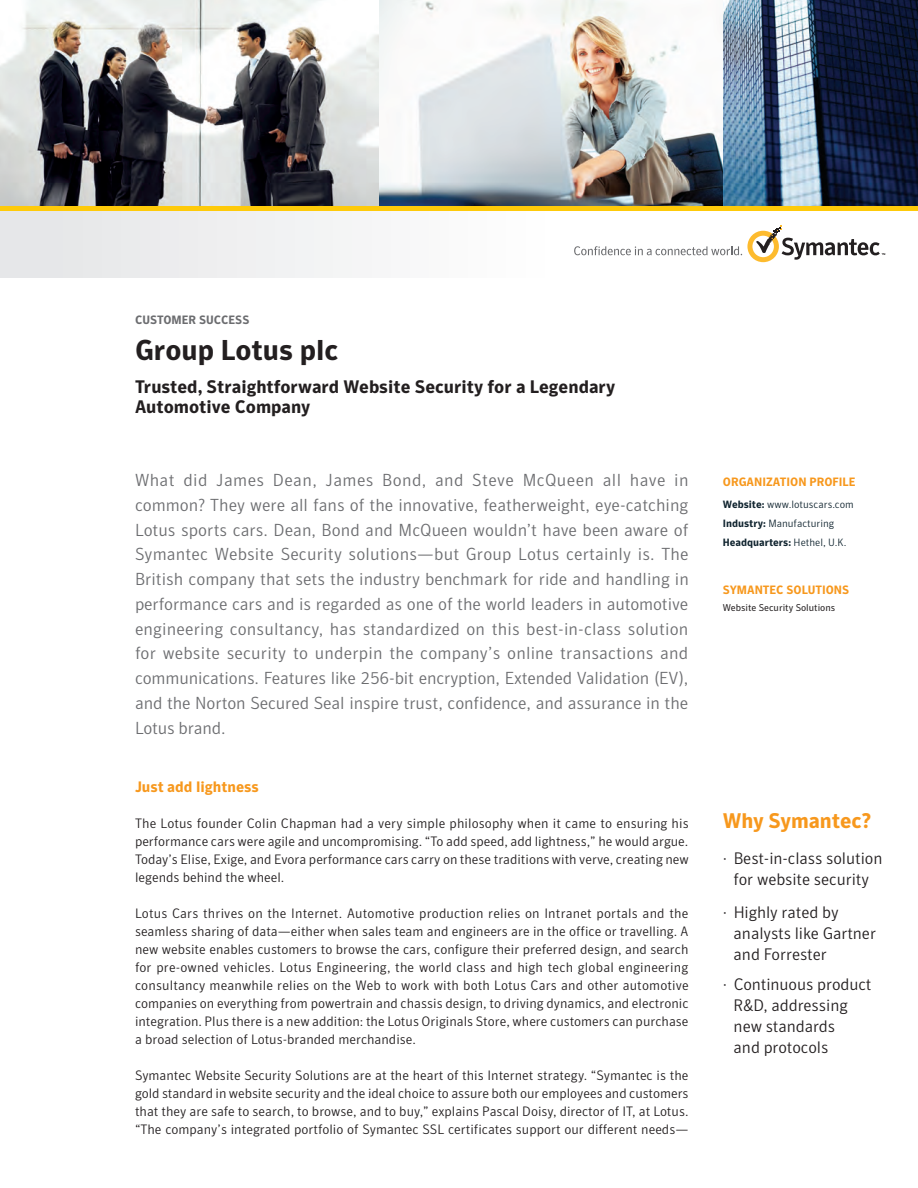
<style>
.page{position:relative;width:918px;height:1188px;background:#fff}
.page>*{position:absolute;margin:0;border:0;box-sizing:border-box;transform-origin:0 0}
.t1{font:700 28.5px "Symantec Sans";color:#231f20}
.Why_Symantec_-_Heade{font:700 21px "Symantec Sans";letter-spacing:-.005em;color:#f7981d}
.Title_Subhead{font:700 18px/19.8px "Symantec Sans";color:#231f20}
.Summary{font:300 17.25px/24.8px "Symantec Sans";letter-spacing:-.005em;color:#6c6d70;text-align:justify}
.Why_Symantec_-_Bulle{font:300 16.5px/21px "Symantec Sans";letter-spacing:-.005em;color:#231f20}
.Subhead{font:700 15px "Symantec Sans";color:#f7981d}
.Body_Copy{font:300 13.5px/18px "Symantec Sans";color:#231f20;text-align:justify}
.Profile_Header{font:700 12px "Symantec Sans";color:#f7981d}
._0a_Brow_-_left{font:700 12px "Symantec Sans";color:#6c6d70}
._6b_Profile_-_copy{font:300 10.5px "Symantec Sans";color:#112530}
._6b_Profile_-_copy-2{font:700 10.5px "Symantec Sans";color:#112530}
.Profile_Copy{font:9.75px "Symantec Sans";color:#231f20}
.s1{font-weight:700}
.s2{font-weight:300}
</style>
<div class="page">
<div style="left:0;top:210px;width:918px;height:68px;background:linear-gradient(to right,#e8e9ea,#fff)"></div>
<img style="left:0;top:0;width:918px;height:206px">
<hr style="left:0;top:206px;width:918px;height:4px;background:#feca0a">
<svg style="left:574px;top:226px;width:311px;height:36px"></svg>
<p class="_0a_Brow_-_left" style="left:135px;top:313px;width:116px">CUSTOMER SUCCESS</p>
<p class="t1" style="left:135px;top:333px;width:205px">Group Lotus plc</p>
<p class="Title_Subhead" style="left:135px;top:377px;width:482px">Trusted, Straightforward Website Security for a Legendary<br>Automotive Company</p>
<p class="Summary" style="left:135px;top:468px;width:555px">What did James Dean, James Bond, and Steve McQueen all have in common? They were all fans of the innovative, featherweight, eye-catching Lotus sports cars. Dean, Bond and McQueen wouldn’t have been aware of Symantec Website Security solutions—but Group Lotus certainly is. The British company that sets the industry benchmark for ride and handling in performance cars and is regarded as one of the world leaders in automotive engineering consultancy, has standardized on this best-in-class solution for website security to underpin the company’s online transactions and communications. Features like 256-bit encryption, Extended Validation (EV), and the Norton Secured Seal inspire trust, confidence, and assurance in the Lotus brand.</p>
<p class="Subhead" style="left:135px;top:778px;width:125px">Just add lightness</p>
<p class="Body_Copy" style="left:135px;top:814px;width:555px">The Lotus founder Colin Chapman had a very simple philosophy when it came to ensuring his performance cars were agile and uncompromising. “To add speed, add lightness,” he would argue.<br>Today’s Elise, Exige, and Evora performance cars carry on these traditions with verve, creating new legends behind the wheel.</p>
<p class="Body_Copy" style="left:135px;top:904px;width:555px">Lotus Cars thrives on the Internet. Automotive production relies on Intranet portals and the seamless sharing of data—either when sales team and engineers are in the office or travelling. A new website enables customers to browse the cars, configure their preferred design, and search for pre-owned vehicles. Lotus Engineering, the world class and high tech global engineering consultancy meanwhile relies on the Web to work with both Lotus Cars and other automotive companies on everything from powertrain and chassis design, to driving dynamics, and electronic integration. Plus there is a new addition: the Lotus Originals Store, where customers can purchase a broad selection of Lotus-branded merchandise.</p>
<p class="Body_Copy" style="left:135px;top:1066px;width:555px">Symantec Website Security Solutions are at the heart of this Internet strategy. “Symantec is the gold standard in website security and the ideal choice to assure both our employees and customers that they are safe to search, to browse, and to buy,” explains Pascal Doisy, director of IT, at Lotus. “The company’s integrated portfolio of Symantec SSL certificates support our different needs—</p>
<p class="Profile_Header" style="left:723px;top:475px;width:134px">ORGANIZATION PROFILE</p>
<p class="_6b_Profile_-_copy" style="left:723px;top:499px;width:132px"><span class="s1">Website:</span> www.lotuscars.com</p>
<p class="_6b_Profile_-_copy" style="left:723px;top:518px;width:113px"><span class="s1">Industry:</span> Manufacturing</p>
<p class="_6b_Profile_-_copy-2" style="left:723px;top:536px;width:125px">Headquarters: <span class="s2">Hethel, U.K.</span></p>
<p class="Profile_Header" style="left:723px;top:583px;width:128px">SYMANTEC SOLUTIONS</p>
<p class="Profile_Copy" style="left:723px;top:602px;width:114px">Website Security Solutions</p>
<p class="Why_Symantec_-_Heade" style="left:723px;top:808px;width:150px">Why Symantec?</p>
<p class="Why_Symantec_-_Bulle" style="left:723px;top:848px;width:161px;text-align:center">· Best-in-class solution for website security</p>
<p class="Why_Symantec_-_Bulle" style="left:734px;top:902px;width:144px;text-indent:-11px">· Highly rated by analysts like Gartner and Forrester</p>
<p class="Why_Symantec_-_Bulle" style="left:734px;top:974px;width:139px;text-indent:-11px">· Continuous product<br>R&amp;D, addressing new standards<br>and protocols</p>
</div>
